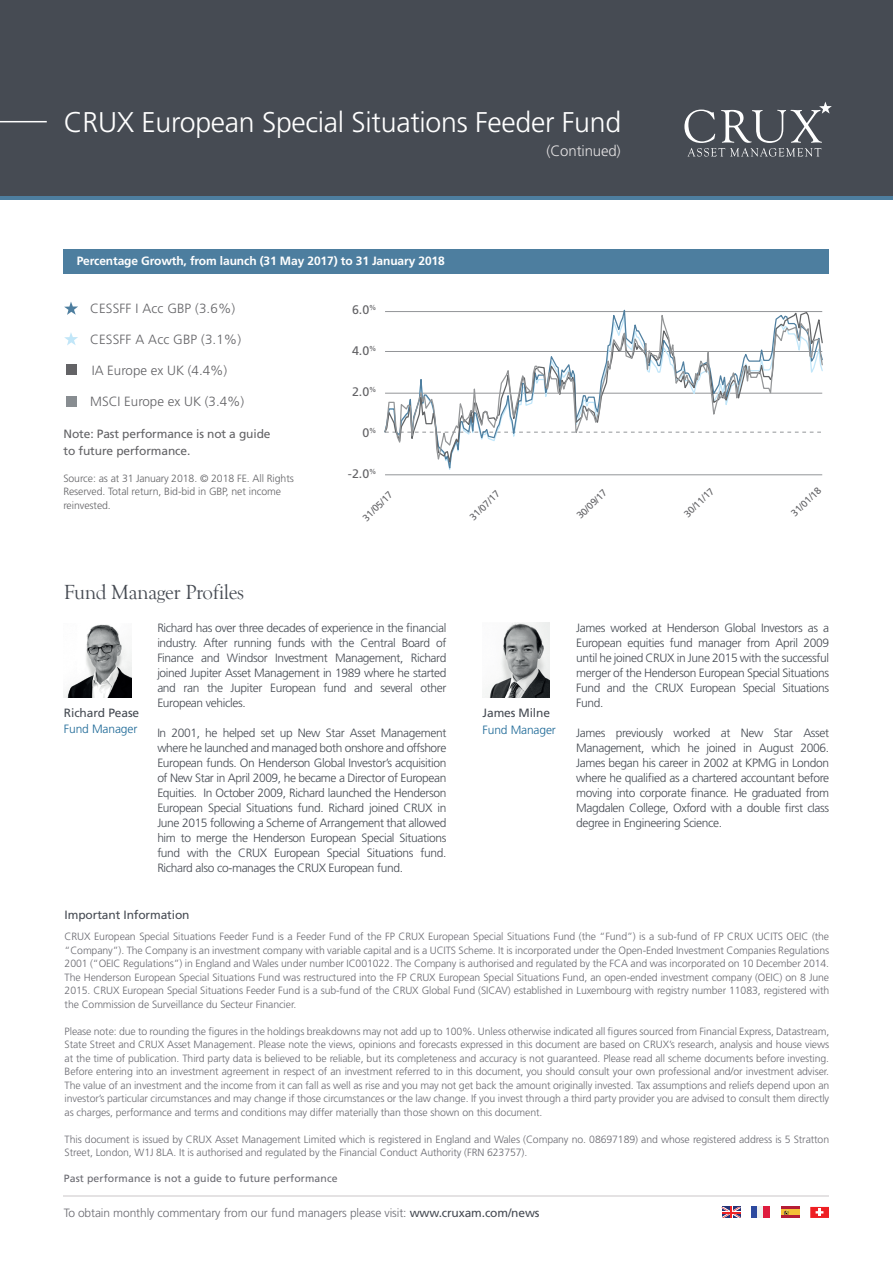
<style>
.page{position:relative;width:893px;height:1263px;background:#fff}
.page>*{position:absolute;margin:0;border:0;box-sizing:border-box;transform-origin:0 0}
.t1{font:300 28.5px "Frutiger";letter-spacing:-.01em;color:#fff}
.t2{font:21px "Goudy Old Style T";letter-spacing:-.02em;color:#464b53}
.t3{font:300 15px "Frutiger";letter-spacing:-.01em;color:#e4e2e3}
.t4{font:300 13.35px "Frutiger";letter-spacing:.005em;color:#636366}
.t5{font:12.45px "Frutiger";color:#636366}
.t6{font:300 12px/15px "Frutiger";letter-spacing:-.03em;color:#464b53;text-align:justify}
.t7{font:300 12px "Frutiger";letter-spacing:-.01em;color:#6a6a71}
.t8{font:700 12px "Frutiger";letter-spacing:-.01em;color:#fff}
.t9{font:12px/16.5px "Frutiger";letter-spacing:-.01em;color:#636366}
.t10{font:12px "Frutiger";letter-spacing:-.01em;color:#464b53}
.t11{font:300 12px "Frutiger";letter-spacing:-.01em;color:#1c6896}
.t12{font:300 10.5px/13.5px "Frutiger";letter-spacing:-.01em;color:#6a6a71;text-align:justify}
.t13{font:300 10.5px/13.5px "Frutiger";letter-spacing:-.005em;color:#636366}
.t14{font:10.5px "Frutiger";letter-spacing:.01em;color:#6a6a71}
.t15{font:9.75px "Frutiger";color:#636366}
.s1{font-weight:400;color:#464b53}
</style>
<div class="page">
<div style="left:0;top:0;width:893px;height:197px;background:#464b53"></div>
<svg style="left:684px;top:102px;width:148px;height:55px"></svg>
<hr style="left:0;top:197px;width:893px;height:3px;background:#4d7e9f">
<hr style="left:64px;top:1195px;width:765px;height:2px;background:#e4e2e3">
<img style="left:485px;top:623px;width:65px;height:74px">
<img style="left:64px;top:624px;width:67px;height:73px">
<div style="left:64px;top:249px;width:765px;height:24px;background:#4d7e9f"></div>
<div style="left:66px;top:365px;width:10px;height:10px;background:#636366"></div>
<div style="left:66px;top:396px;width:10px;height:10px;background:#888d91"></div>
<svg style="left:64px;top:302px;width:14px;height:13px"></svg>
<svg style="left:64px;top:333px;width:14px;height:12px"></svg>
<svg style="left:385px;top:469px;width:438px;height:7px"></svg>
<svg style="left:384px;top:309px;width:439px;height:157px"></svg>
<hr style="left:0;top:121px;width:47px;height:1px;background:#fff">
<div style="left:751px;top:1207px;width:6px;height:11px;background:#2d4a9f"></div>
<div style="left:757px;top:1207px;width:7px;height:11px;background:#eff1f0"></div>
<div style="left:764px;top:1207px;width:6px;height:11px;background:#de1c3e"></div>
<svg style="left:781px;top:1207px;width:19px;height:11px"></svg>
<div style="left:781px;top:1210px;width:19px;height:5px;background:#f4c037"></div>
<svg style="left:784px;top:1210px;width:5px;height:5px"></svg>
<svg style="left:722px;top:1207px;width:18px;height:11px"></svg>
<svg style="left:810px;top:1207px;width:19px;height:11px"></svg>
<p class="t1" style="left:64px;top:106px;width:559px">CRUX European Special Situations Feeder Fund</p>
<p class="t3" style="left:546px;top:142px;width:76px">(Continued)</p>
<p class="t8" style="left:77px;top:254px;width:370px">Percentage Growth, from launch (31 May 2017) to 31 January 2018</p>
<p class="t5" style="left:352px;top:303px;width:26px">6.0<sup>%</sup></p>
<p class="t5" style="left:352px;top:343px;width:26px">4.0<sup>%</sup></p>
<p class="t5" style="left:352px;top:384px;width:26px">2.0<sup>%</sup></p>
<p class="t5" style="left:362px;top:425px;width:16px">0<sup>%</sup></p>
<p class="t5" style="left:348px;top:466px;width:30px">-2.0<sup>%</sup></p>
<p class="t15" style="left:360px;top:515px;width:39px;rotate:-44deg">31/05/17</p>
<p class="t15" style="left:575px;top:513px;width:39px;rotate:-44deg">30/09/17</p>
<p class="t15" style="left:682px;top:511px;width:39px;rotate:-44deg">30/11/17</p>
<p class="t15" style="left:789px;top:511px;width:39px;rotate:-44deg">31/01/18</p>
<p class="t4" style="left:90px;top:301px;width:147px">CESSFF I Acc GBP (3.6%)</p>
<p class="t4" style="left:90px;top:332px;width:152px">CESSFF A Acc GBP (3.1%)</p>
<p class="t4" style="left:92px;top:363px;width:137px">IA Europe ex UK (4.4%)</p>
<p class="t4" style="left:90px;top:394px;width:156px">MSCI Europe ex UK (3.4%)</p>
<p class="t9" style="left:64px;top:425px;width:209px">Note: Past performance is not a guide to future performance.</p>
<p class="t13" style="left:63px;top:471px;width:232px">Source: as at 31 January 2018. © 2018 FE. All Rights<br>Reserved. Total return, Bid-bid in GBP, net income reinvested.</p>
<p class="t15" style="left:467px;top:514px;width:39px;rotate:-44deg">31/07/17</p>
<p class="t2" style="left:64px;top:581px;width:182px">Fund Manager Profiles</p>
<p class="t10" style="left:64px;top:706px;width:77px">Richard Pease</p>
<p class="t11" style="left:64px;top:722px;width:75px">Fund Manager</p>
<p class="t6" style="left:157px;top:621px;width:291px">Richard has over three decades of experience in the financial industry. After running funds with the Central Board of Finance and Windsor Investment Management, Richard joined Jupiter Asset Management in 1989 where he started and ran the Jupiter European fund and several other European vehicles.</p>
<p class="t6" style="left:157px;top:726px;width:291px">In 2001, he helped set up New Star Asset Management where he launched and managed both onshore and offshore European funds. On Henderson Global Investor’s acquisition of New Star in April 2009, he became a Director of European Equities. In October 2009, Richard launched the Henderson European Special Situations fund. Richard joined CRUX in June 2015 following a Scheme of Arrangement that allowed him to merge the Henderson European Special Situations fund with the CRUX European Special Situations fund.<br>Richard also co-manages the CRUX European fund.</p>
<p class="t10" style="left:483px;top:706px;width:69px">James Milne</p>
<p class="t11" style="left:483px;top:723px;width:75px">Fund Manager</p>
<p class="t6" style="left:576px;top:621px;width:255px">James worked at Henderson Global Investors as a European equities fund manager from April 2009 until he joined CRUX in June 2015 with the successful merger of the Henderson European Special Situations Fund and the CRUX European Special Situations Fund.</p>
<p class="t6" style="left:576px;top:726px;width:255px">James previously worked at New Star Asset Management, which he joined in August 2006.<br>James began his career in 2002 at KPMG in London where he qualified as a chartered accountant before moving into corporate finance. He graduated from Magdalen College, Oxford with a double first class degree in Engineering Science.</p>
<p class="t10" style="left:65px;top:908px;width:126px">Important Information</p>
<p class="t12" style="left:65px;top:930px;width:766px">CRUX European Special Situations Feeder Fund is a Feeder Fund of the FP CRUX European Special Situations Fund (the “Fund”) is a sub-fund of FP CRUX UCITS OEIC (the “Company”). The Company is an investment company with variable capital and is a UCITS Scheme. It is incorporated under the Open-Ended Investment Companies Regulations 2001 (“OEIC Regulations”) in England and Wales under number IC001022. The Company is authorised and regulated by the FCA and was incorporated on 10 December 2014.<br>The Henderson European Special Situations Fund was restructured into the FP CRUX European Special Situations Fund, an open-ended investment company (OEIC) on 8 June 2015. CRUX European Special Situations Feeder Fund is a sub-fund of the CRUX Global Fund (SICAV) established in Luxembourg with registry number 11083, registered with the Commission de Surveillance du Secteur Financier.</p>
<p class="t12" style="left:65px;top:1024px;width:766px">Please note: due to rounding the figures in the holdings breakdowns may not add up to 100%. Unless otherwise indicated all figures sourced from Financial Express, Datastream, State Street and CRUX Asset Management. Please note the views, opinions and forecasts expressed in this document are based on CRUX’s research, analysis and house views at the time of publication. Third party data is believed to be reliable, but its completeness and accuracy is not guaranteed. Please read all scheme documents before investing.<br>Before entering into an investment agreement in respect of an investment referred to in this document, you should consult your own professional and/or investment adviser.<br>The value of an investment and the income from it can fall as well as rise and you may not get back the amount originally invested. Tax assumptions and reliefs depend upon an investor’s particular circumstances and may change if those circumstances or the law change. If you invest through a third party provider you are advised to consult them directly as charges, performance and terms and conditions may differ materially than those shown on this document.</p>
<p class="t12" style="left:65px;top:1132px;width:766px">This document is issued by CRUX Asset Management Limited which is registered in England and Wales (Company no. 08697189) and whose registered address is 5 Stratton<br>Street, London, W1J 8LA. It is authorised and regulated by the Financial Conduct Authority (FRN 623757).</p>
<p class="t14" style="left:64px;top:1172px;width:275px">Past performance is not a guide to future performance</p>
<p class="t7" style="left:64px;top:1206px;width:477px">To obtain monthly commentary from our fund managers please visit: <span class="s1">www.cruxam.com/news</span></p>
</div>
